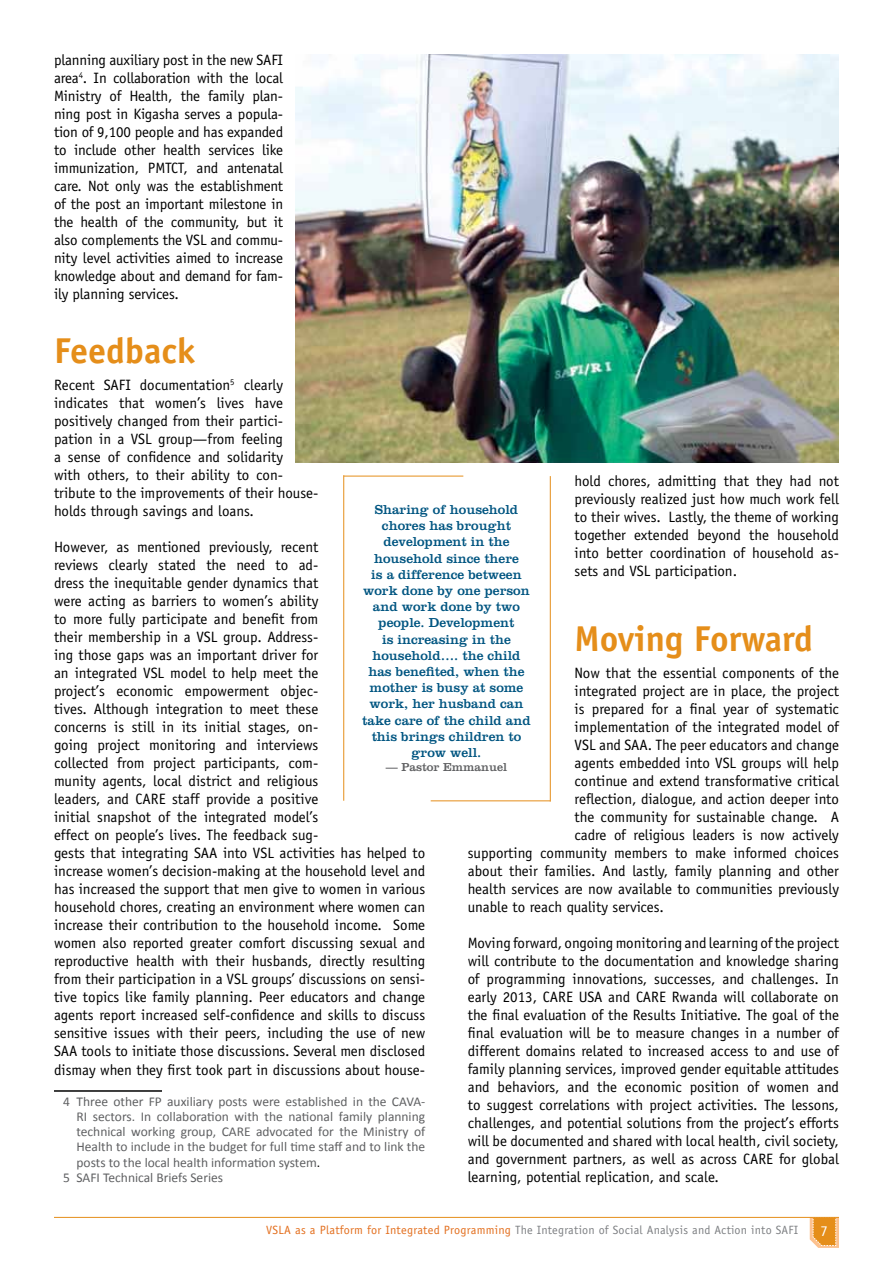
<style>
.page{position:relative;width:893px;height:1263px;background:#fff}
.page>*{position:absolute;margin:0;border:0;box-sizing:border-box;transform-origin:0 0}
.t1{font:700 36px "Officina Sans Std";color:#e58e1a}
.t2{font:15px/18px "Officina Sans Std";color:#000;text-align:justify}
.t3{font:15px "Officina Sans ITCTT Book";color:#fff}
.t4{font:13.5px/16.2px "Clarendon LT Std";color:#005581;text-align:center}
.t5{font:13.5px "Calibri";color:#5f6062}
.t6{font:12px "Officina Sans Std";letter-spacing:.02em;color:#7e8083}
.t7{font:12px "Clarendon LT Std";color:#5f6062}
.s1{color:#000}
.s2{color:#e36f1e}
</style>
<div class="page">
<svg style="left:810px;top:1218px;width:29px;height:30px"></svg>
<hr style="left:54px;top:1217px;width:785px;height:1px;background:#e58e1a">
<img style="left:296px;top:54px;width:543px;height:408px">
<hr style="left:54px;top:1090px;width:108px;height:2px;background:#000">
<hr style="left:344px;top:476px;width:119px;height:1px;background:#e58e1a">
<hr style="left:343px;top:475px;width:1px;height:326px;background:#e58e1a">
<hr style="left:431px;top:800px;width:119px;height:1px;background:#e58e1a">
<hr style="left:550px;top:476px;width:1px;height:325px;background:#e58e1a">
<p class="t2" style="left:54px;top:51px;width:231px">planning auxiliary post in the new SAFI area<sup>4</sup>. In collaboration with the local Ministry of Health, the family plan&shy;ning post in Kigasha serves a popula&shy;tion of 9,100 people and has expanded to include other health services like immunization, PMTCT, and antenatal care. Not only was the establishment of the post an important milestone in the health of the community, but it also complements the VSL and commu&shy;nity level activities aimed to increase knowledge about and demand for fam&shy;ily planning services.</p>
<h1 class="t1" style="left:54px;top:329px;width:143px">Feedback</h1>
<p class="t2" style="left:54px;top:376px;width:266px;text-align:left">Recent SAFI documentation<sup>5</sup> clearly indicates that women’s lives have positively changed from their partici&shy;pation in a VSL group—from feeling<br>a sense of confidence and solidarity<br>with others, to their ability to con&shy;tribute to the improvements of their house&shy;holds through savings and loans.</p>
<p class="t2" style="left:54px;top:538px;width:373px;text-align:left">However, as mentioned previously, recent<br>reviews clearly stated the need to ad-<br>dress the inequitable gender dynamics that<br>were acting as barriers to women’s ability<br>to more fully participate and benefit from<br>their membership in a VSL group. Address-<br>ing those gaps was an important driver for<br>an integrated VSL model to help meet the<br>project’s economic empowerment objec-<br>tives. Although integration to meet these<br>concerns is still in its initial stages, on-<br>going project monitoring and interviews<br>collected from project participants, com-<br>munity agents, local district and religious<br>leaders, and CARE staff provide a positive<br>initial snapshot of the integrated model’s<br>effect on people’s lives. The feedback sug-<br>gests that integrating SAA into VSL activities has helped to increase women’s decision-making at the household level and has increased the support that men give to women in various household chores, creating an environment where women can increase their contribution to the household income. Some women also reported greater comfort discussing sexual and reproductive health with their husbands, directly resulting from their participation in a VSL groups’ discussions on sensi&shy;tive topics like family planning. Peer educators and change agents report increased self-confidence and skills to discuss sensitive issues with their peers, including the use of new SAA tools to initiate those discussions. Several men disclosed dismay when they first took part in discussions about house-</p>
<p class="t5" style="left:63px;top:1093px;width:364px">4 Three other FP auxiliary posts were established in the CAVA-</p>
<p class="t5" style="left:76px;top:1108px;width:350px">RI sectors. In collaboration with the national family planning</p>
<p class="t5" style="left:76px;top:1123px;width:350px">technical working group, CARE advocated for the Ministry of</p>
<p class="t5" style="left:77px;top:1138px;width:350px">Health to include in the budget for full time staff and to link the</p>
<p class="t5" style="left:77px;top:1154px;width:245px">posts to the local health information system<span class="s1">.</span></p>
<p class="t5" style="left:63px;top:1169px;width:162px">5 SAFI Technical Briefs Series</p>
<p class="t2" style="left:575px;top:472px;width:266px">hold chores, admitting that they had not previously realized just how much work fell to their wives. Lastly, the theme of working together extended beyond the household into better coordination of household as&shy;sets and VSL participation.</p>
<p class="t4" style="left:362px;top:501px;width:170px">Sharing of household chores has brought development in the household since there<br>is a difference between work done by one person and work done by two people. Development<br>is increasing in the household…. the child has benefited, when the mother is busy at some work, her husband can take care of the child and this brings children to grow well.</p>
<p class="t7" style="left:386px;top:760px;width:123px">— Pastor Emmanuel</p>
<h1 class="t1" style="left:575px;top:616px;width:240px">Moving Forward</h1>
<p class="t2" style="left:575px;top:664px;width:266px">Now that the essential components of the</p>
<p class="t2" style="left:575px;top:682px;width:266px">integrated project are in place, the project</p>
<p class="t2" style="left:575px;top:700px;width:266px">is prepared for a final year of systematic</p>
<p class="t2" style="left:575px;top:718px;width:266px">implementation of the integrated model of</p>
<p class="t2" style="left:575px;top:736px;width:266px">VSL and SAA. The peer educators and change</p>
<p class="t2" style="left:575px;top:754px;width:266px">agents embedded into VSL groups will help</p>
<p class="t2" style="left:575px;top:772px;width:266px">continue and extend transformative critical</p>
<p class="t2" style="left:575px;top:790px;width:266px">reflection, dialogue, and action deeper into</p>
<p class="t2" style="left:575px;top:808px;width:266px">the community for sustainable change. A</p>
<p class="t2" style="left:575px;top:826px;width:266px">cadre of religious leaders is now actively</p>
<p class="t2" style="left:468px;top:844px;width:373px">supporting community members to make informed choices</p>
<p class="t2" style="left:468px;top:862px;width:373px">about their families. And lastly, family planning and other</p>
<p class="t2" style="left:468px;top:880px;width:373px">health services are now available to communities previously</p>
<p class="t2" style="left:468px;top:898px;width:198px">unable to reach quality services.</p>
<p class="t2" style="left:468px;top:934px;width:373px">Moving forward, ongoing monitoring and learning of the project will contribute to the documentation and knowledge sharing of programming innovations, successes, and challenges. In early 2013, CARE USA and CARE Rwanda will collaborate on the final evaluation of the Results Initiative. The goal of the final evaluation will be to measure changes in a number of different domains related to increased access to and use of family planning services, improved gender equitable attitudes and behaviors, and the economic position of women and to suggest correlations with project activities. The lessons, challenges, and potential solutions from the project’s efforts will be documented and shared with local health, civil society, and government partners, as well as across CARE for global learning, potential replication, and scale.</p>
<p class="t6" style="left:266px;top:1223px;width:534px"><span class="s2">VSLA as a Platform for Integrated Programming</span> The Integration of Social Analysis and Action into SAFI</p>
<p class="t3" style="left:821px;top:1222px;width:9px">7</p>
</div>
